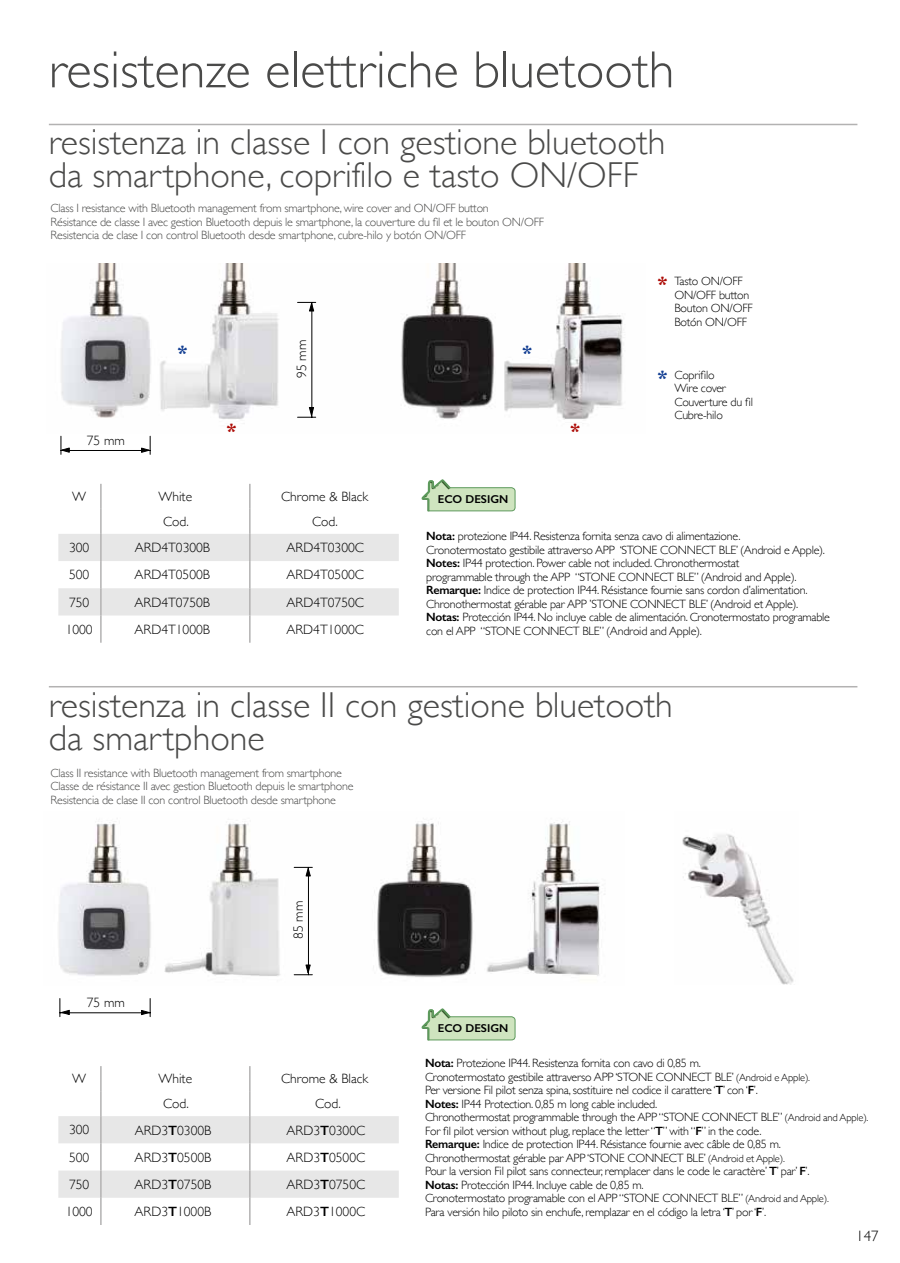
<style>
.page{position:relative;width:900px;height:1263px;background:#fff}
.page>*{position:absolute;margin:0;border:0;box-sizing:border-box;transform-origin:0 0}
.t1{font:300 52.5px "Gill Sans";color:#4a4a49}
.t2{font:300 36px/33px "Gill Sans";color:#4a4a49}
.t3{font:700 18px "Gill Sans";color:#ae0f0a}
.t4{font:700 18px "Gill Sans";color:#164194}
.t5{font:300 15px "Gill Sans";color:#000}
.t6{font:300 13.5px "Gill Sans";color:#000}
.t7{font:300 12px/13.5px "Gill Sans";letter-spacing:-.02em;color:#000}
.t8{font:300 12px/13.5px "Gill Sans";letter-spacing:-.02em;color:#4a4a49}
.t9{font:600 11.55px "Gill Sans";color:#000}
.s1{font-weight:600}
.s2{font-size:10.5px}
</style>
<div class="page">
<hr style="left:49px;top:124px;width:808px;height:1px;background:#b3b2b2">
<svg style="left:58px;top:484px;width:340px;height:159px"></svg>
<img style="left:61px;top:263px;width:562px;height:157px">
<hr style="left:61px;top:450px;width:89px;height:1px;background:#000">
<hr style="left:311px;top:302px;width:1px;height:115px;background:#000">
<svg style="left:141px;top:436px;width:10px;height:18px"></svg>
<svg style="left:297px;top:301px;width:18px;height:11px"></svg>
<svg style="left:60px;top:436px;width:10px;height:18px"></svg>
<svg style="left:297px;top:407px;width:18px;height:11px"></svg>
<img style="left:59px;top:819px;width:546px;height:159px">
<hr style="left:49px;top:686px;width:808px;height:1px;background:#b3b2b2">
<hr style="left:60px;top:1012px;width:90px;height:1px;background:#000">
<svg style="left:140px;top:998px;width:11px;height:19px"></svg>
<svg style="left:59px;top:998px;width:11px;height:19px"></svg>
<hr style="left:308px;top:867px;width:1px;height:108px;background:#000">
<svg style="left:294px;top:865px;width:18px;height:12px"></svg>
<svg style="left:294px;top:964px;width:18px;height:12px"></svg>
<svg style="left:58px;top:1066px;width:340px;height:159px"></svg>
<img style="left:682px;top:834px;width:112px;height:150px">
<svg style="left:421px;top:479px;width:94px;height:33px"></svg>
<svg style="left:421px;top:1008px;width:94px;height:33px"></svg>
<h1 class="t1" style="left:49px;top:29px;width:627px">resistenze elettriche bluetooth</h1>
<h2 class="t2" style="left:49px;top:124px;width:618px">resistenza in classe I con gestione bluetooth da smartphone, coprifilo e tasto ON/OFF</h2>
<p class="t8" style="left:51px;top:201px;width:494px">Class I resistance with Bluetooth management from smartphone, wire cover and ON/OFF button<br>Résistance de classe I avec gestion Bluetooth depuis le smartphone, la couverture du fil et le bouton ON/OFF<br>Resistencia de clase I con control Bluetooth desde smartphone, cubre-hilo y botón ON/OFF</p>
<p class="t6" style="left:291px;top:378px;width:40px;rotate:-90deg">95 mm</p>
<h3 class="t4" style="left:177px;top:338px;width:12px">*</h3>
<h3 class="t4" style="left:522px;top:338px;width:12px">*</h3>
<p class="t6" style="left:87px;top:430px;width:40px">75 mm</p>
<h3 class="t3" style="left:226px;top:415px;width:12px">*</h3>
<h3 class="t3" style="left:570px;top:415px;width:12px">*</h3>
<p class="t7" style="left:674px;top:274px;width:80px">Tasto ON/OFF<br>ON/OFF button<br>Bouton ON/OFF<br>Botón ON/OFF</p>
<h3 class="t3" style="left:657px;top:269px;width:12px">*</h3>
<p class="t7" style="left:674px;top:367px;width:80px">Coprifilo<br>Wire cover<br>Couverture du fil<br>Cubre-hilo</p>
<h3 class="t4" style="left:657px;top:362px;width:12px">*</h3>
<p class="t6" style="left:72px;top:486px;width:15px">W</p>
<p class="t6" style="left:158px;top:486px;width:35px">White</p>
<p class="t6" style="left:281px;top:486px;width:89px">Chrome &amp; Black</p>
<p class="t6" style="left:163px;top:511px;width:27px">Cod.</p>
<p class="t6" style="left:312px;top:511px;width:27px">Cod.</p>
<p class="t6" style="left:69px;top:537px;width:22px">300</p>
<p class="t6" style="left:135px;top:537px;width:77px">ARD4T0300B</p>
<p class="t6" style="left:286px;top:537px;width:79px">ARD4T0300C</p>
<p class="t6" style="left:69px;top:564px;width:22px">500</p>
<p class="t6" style="left:135px;top:564px;width:77px">ARD4T0500B</p>
<p class="t6" style="left:286px;top:564px;width:79px">ARD4T0500C</p>
<p class="t6" style="left:69px;top:591px;width:22px">750</p>
<p class="t6" style="left:135px;top:591px;width:77px">ARD4T0750B</p>
<p class="t6" style="left:286px;top:591px;width:79px">ARD4T0750C</p>
<p class="t6" style="left:66px;top:619px;width:28px">1000</p>
<p class="t6" style="left:135px;top:619px;width:77px">ARD4T1000B</p>
<p class="t6" style="left:286px;top:619px;width:79px">ARD4T1000C</p>
<p class="t9" style="left:437px;top:492px;width:72px">ECO DESIGN</p>
<p class="t7" style="left:426px;top:529px;width:405px"><span class="s1">Nota:</span> protezione IP44. Resistenza fornita senza cavo di alimentazione.<br>Cronotermostato gestibile attraverso APP ‘STONE CONNECT BLE’ (Android e Apple).<br><span class="s1">Notes:</span> IP44 protection. Power cable not included. Chronothermostat<br>programmable through the APP “STONE CONNECT BLE” (Android and Apple).<br><span class="s1">Remarque:</span> Indice de protection IP44. Résistance fournie sans cordon d’alimentation.<br>Chronothermostat gérable par APP ’STONE CONNECT BLE’ (Android et Apple).<br><span class="s1">Notas:</span> Protección IP44. No incluye cable de alimentación. Cronotermostato programable con el APP “STONE CONNECT BLE” (Android and Apple).</p>
<h2 class="t2" style="left:49px;top:687px;width:625px">resistenza in classe II con gestione bluetooth da smartphone</h2>
<p class="t8" style="left:51px;top:765px;width:304px">Class II resistance with Bluetooth management from smartphone<br>Classe de résistance II avec gestion Bluetooth depuis le smartphone<br>Resistencia de clase II con control Bluetooth desde smartphone</p>
<p class="t6" style="left:87px;top:992px;width:40px">75 mm</p>
<p class="t6" style="left:287px;top:939px;width:40px;rotate:-90deg">85 mm</p>
<p class="t6" style="left:72px;top:1068px;width:15px">W</p>
<p class="t6" style="left:158px;top:1068px;width:35px">White</p>
<p class="t6" style="left:281px;top:1068px;width:89px">Chrome &amp; Black</p>
<p class="t6" style="left:163px;top:1093px;width:27px">Cod.</p>
<p class="t6" style="left:315px;top:1093px;width:27px">Cod.</p>
<p class="t6" style="left:69px;top:1119px;width:22px">300</p>
<p class="t6" style="left:135px;top:1119px;width:78px">ARD3<span class="s1">T</span>0300B</p>
<p class="t6" style="left:286px;top:1119px;width:80px">ARD3<span class="s1">T</span>0300C</p>
<p class="t6" style="left:69px;top:1146px;width:22px">500</p>
<p class="t6" style="left:135px;top:1147px;width:78px">ARD3<span class="s1">T</span>0500B</p>
<p class="t6" style="left:286px;top:1147px;width:80px">ARD3<span class="s1">T</span>0500C</p>
<p class="t6" style="left:69px;top:1174px;width:22px">750</p>
<p class="t6" style="left:135px;top:1174px;width:78px">ARD3<span class="s1">T</span>0750B</p>
<p class="t6" style="left:286px;top:1174px;width:80px">ARD3<span class="s1">T</span>0750C</p>
<p class="t6" style="left:66px;top:1201px;width:28px">1000</p>
<p class="t6" style="left:135px;top:1201px;width:78px">ARD3<span class="s1">T</span>1000B</p>
<p class="t6" style="left:286px;top:1201px;width:80px">ARD3<span class="s1">T</span>1000C</p>
<p class="t9" style="left:437px;top:1021px;width:72px">ECO DESIGN</p>
<p class="t7" style="left:425px;top:1056px;width:445px"><span class="s1">Nota:</span> Protezione IP44. Resistenza fornita con cavo di 0,85 m.<br>Cronotermostato gestibile attraverso APP ‘STONE CONNECT BLE’ <span class="s2">(Android e Apple).<br></span>Per versione Fil pilot senza spina, sostituire nel codice il carattere ‘<span class="s1">T</span>’ con ‘<span class="s1">F</span>’.<br><span class="s1">Notes:</span> IP44 Protection. 0,85 m long cable included.<br>Chronothermostat programmable through the APP “STONE CONNECT BLE” <span class="s2">(Android and Apple).<br></span>For fil pilot version without plug, replace the letter “<span class="s1">T</span>” with “<span class="s1">F</span>” in the code.<br><span class="s1">Remarque:</span> Indice de protection IP44. Résistance fournie avec câble de 0,85 m.<br>Chronothermostat gérable par APP ‘STONE CONNECT BLE’ <span class="s2">(Android et Apple).<br></span>Pour la version Fil pilot sans connecteur, remplacer dans le code le caractère’ <span class="s1">T</span>’ par’ <span class="s1">F</span>’.<br><span class="s1">Notas:</span> Protección IP44. Incluye cable de 0,85 m.<br>Cronotermostato programable con el APP “STONE CONNECT BLE” <span class="s2">(Android and Apple).<br></span>Para versión hilo piloto sin enchufe, remplazar en el código la letra ‘<span class="s1">T</span>’ por ‘<span class="s1">F</span>’.</p>
<p class="t5" style="left:855px;top:1224px;width:24px">147</p>
</div>
